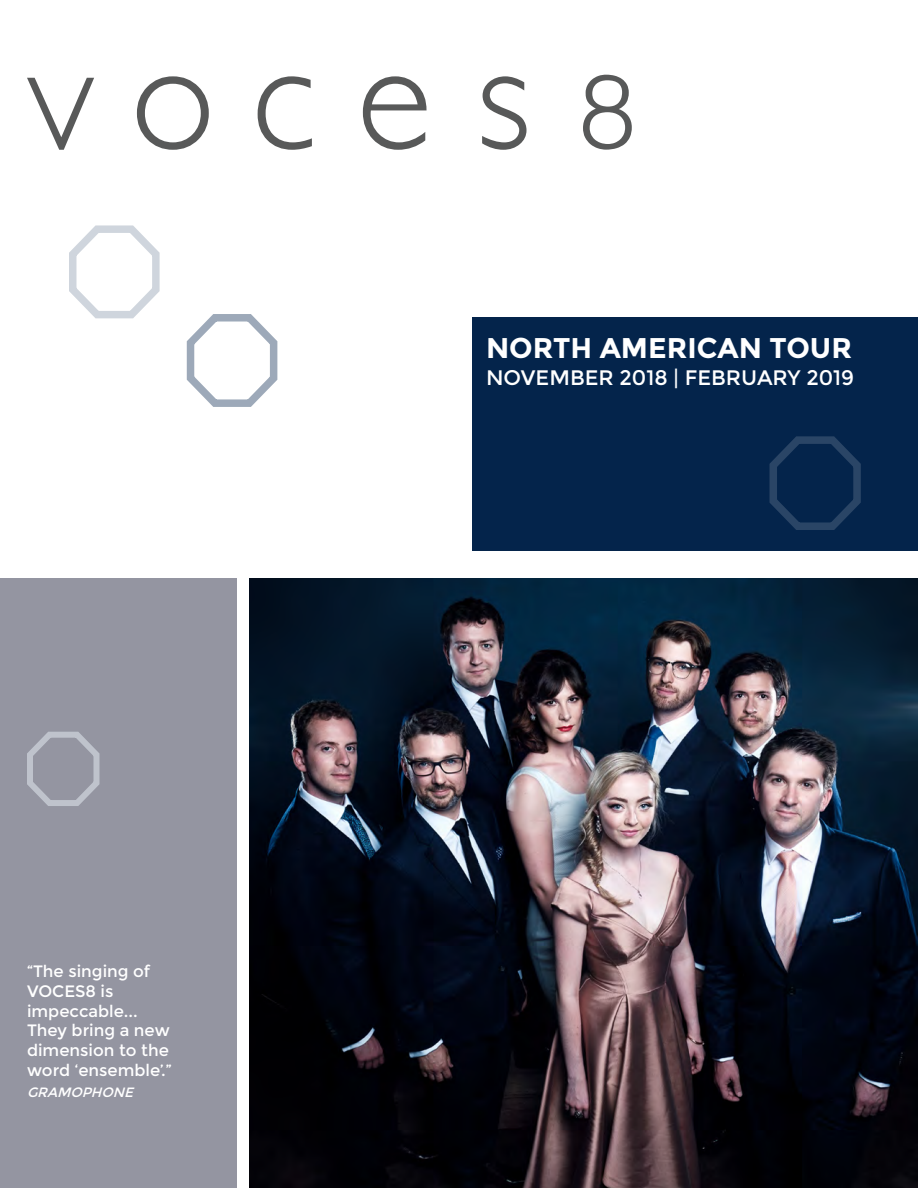
<style>
.page{position:relative;width:918px;height:1188px;background:#fff}
.page>*{position:absolute;margin:0;border:0;box-sizing:border-box;transform-origin:0 0}
.t1{font:700 28.5px "Montserrat";color:#fff}
.t2{font:21px "Montserrat";color:#fff}
.t3{font:16.5px/19.8px "Montserrat";color:#fff}
.t4{font:italic 13.5px "Montserrat";color:#fff}
</style>
<div class="page">
<div style="left:0;top:579px;width:236px;height:609px;background:#9495a1"></div>
<svg style="left:27px;top:78px;width:67px;height:72px"></svg>
<svg style="left:137px;top:76px;width:72px;height:74px"></svg>
<svg style="left:258px;top:76px;width:54px;height:74px"></svg>
<svg style="left:363px;top:76px;width:64px;height:74px"></svg>
<svg style="left:482px;top:76px;width:45px;height:74px"></svg>
<svg style="left:583px;top:75px;width:49px;height:75px"></svg>
<div style="left:472px;top:317px;width:446px;height:234px;background:#04244b"></div>
<img style="left:250px;top:579px;width:668px;height:609px">
<svg style="left:27px;top:731px;width:73px;height:75px"></svg>
<svg style="left:186px;top:314px;width:92px;height:93px"></svg>
<svg style="left:69px;top:225px;width:91px;height:94px"></svg>
<svg style="left:769px;top:436px;width:92px;height:94px"></svg>
<p class="t3" style="left:27px;top:961px;width:146px">“The singing of<br>VOCES8 is impeccable...<br>They bring a new dimension to the word ‘ensemble’.”</p>
<p class="t4" style="left:27px;top:1084px;width:112px">GRAMOPHONE</p>
<h1 class="t1" style="left:486px;top:331px;width:368px">NORTH AMERICAN TOUR</h1>
<p class="t2" style="left:486px;top:365px;width:370px">NOVEMBER 2018 | FEBRUARY 2019</p>
</div>
